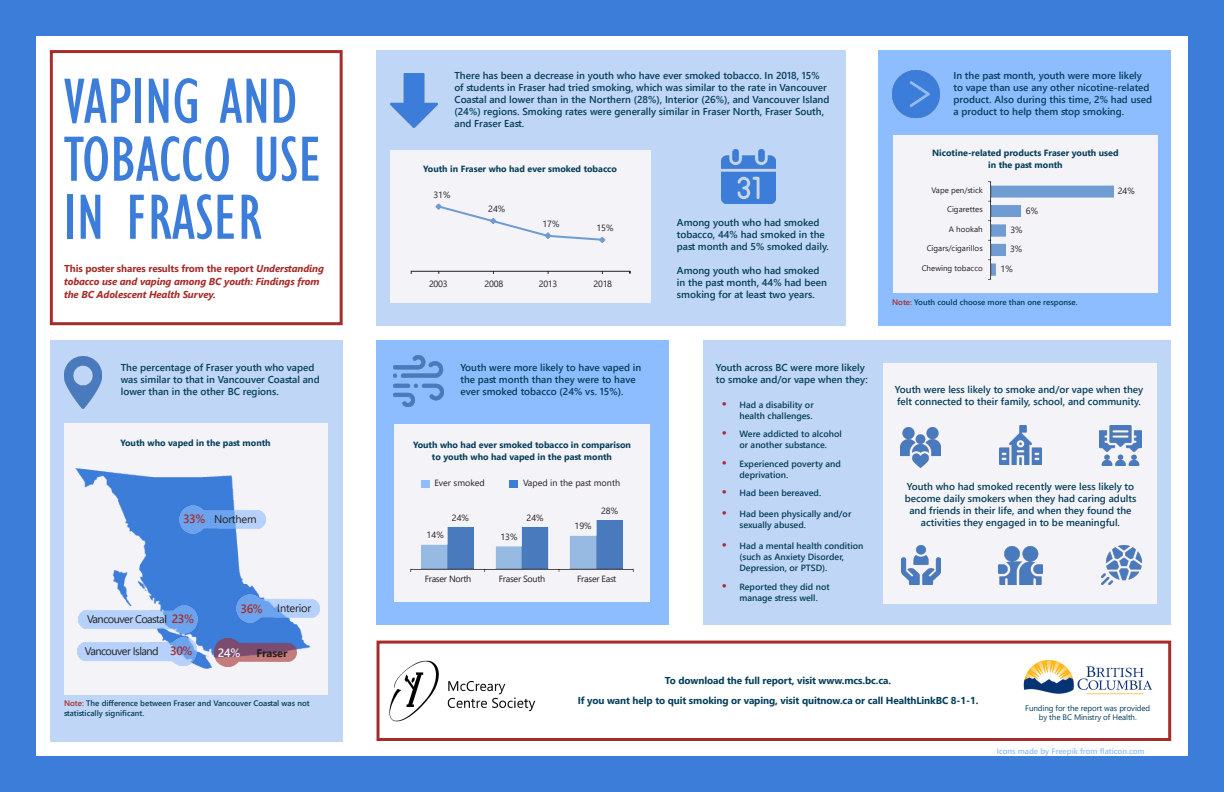
<style>
.page{position:relative;width:1224px;height:792px;background:#3c7dd9}
.page>*{position:absolute;margin:0;border:0;box-sizing:border-box;transform-origin:0 0}
.t1{font:condensed 66px/58px "Gill Sans";color:#3c7dd9}
.map_numbers{font:600 12px "Segoe UI";color:#a62c29}
.map_numbers-2{font:600 12px "Segoe UI";color:#f4f4f5}
.map_words_left{font:11px "Segoe UI";letter-spacing:-.05em;color:#231f20}
.map_words_right{font:11px "Segoe UI";letter-spacing:-.02em;color:#231f20}
.map_words_right-2{font:700 11px "Segoe UI";color:#231f20}
.Body{font:600 10px/12px "Segoe UI";color:#043e5a}
.Blerb{font:italic 700 10px/13px "Segoe UI";letter-spacing:-.01em;color:#a62c29}
.Blerb_blue{font:700 10px "Segoe UI";letter-spacing:-.01em;color:#043e5a}
.t2{font:600 9px/11px "Segoe UI";color:#043e5a}
.Graph_title{font:700 9px/12px "Segoe UI";color:#043e5a;text-align:center}
.graph_centred_words{font:9px "Segoe UI";letter-spacing:-.03em;color:#231f20}
.Graph_numbers{font:9px "Segoe UI";color:#231f20}
.Legend{font:9px "Segoe UI";color:#231f20}
.graph_numbers_horz{font:9px "Segoe UI";color:#231f20}
.Note{font:600 8px/10px "Segoe UI";color:#043e5a}
.Horz_graph_words{font:8px "Segoe UI";color:#231f20}
.funded{font:8px/9px "Segoe UI";letter-spacing:-.01em;color:#003f5a;text-align:center}
.flaticon{font:600 8px "Segoe UI";color:#8dbdff}
.s1{font-style:normal}
.s2{font-weight:600;font-size:12px;color:#a62c29}
.s3{color:#a62c29}
.s4{font-size:14px;color:#a62c29}
</style>
<div class="page">
<div style="left:36px;top:36px;width:1152px;height:720px;background:#fff"></div>
<div style="left:377px;top:50px;width:469px;height:275px;background:#bfd6f6"></div>
<div style="left:376px;top:341px;width:292px;height:284px;background:#8dbdff"></div>
<div style="left:878px;top:50px;width:293px;height:275px;background:#8dbdff"></div>
<img style="left:721px;top:150px;width:55px;height:54px">
<img style="left:390px;top:74px;width:47px;height:54px">
<div style="left:390px;top:150px;width:261px;height:153px;background:#f4f3f8"></div>
<div style="left:893px;top:135px;width:264px;height:158px;background:#f4f3f8"></div>
<div style="left:394px;top:424px;width:256px;height:178px;background:#f4f3f8"></div>
<div style="left:421px;top:480px;width:8px;height:8px;background:#8dbdff"></div>
<div style="left:509px;top:480px;width:9px;height:8px;background:#3c7dd9"></div>
<img style="left:411px;top:520px;width:222px;height:52px">
<img style="left:893px;top:71px;width:46px;height:46px">
<img style="left:393px;top:356px;width:51px;height:50px">
<div style="left:50px;top:341px;width:293px;height:401px;background:#bfd6f6"></div>
<div style="left:64px;top:423px;width:263px;height:271px;background:#f4f3f8"></div>
<img style="left:75px;top:468px;width:245px;height:201px">
<img style="left:64px;top:357px;width:38px;height:51px">
<div style="left:703px;top:341px;width:468px;height:284px;background:#bfd6f6"></div>
<div style="left:883px;top:364px;width:274px;height:240px;background:#f4f3f8"></div>
<img style="left:901px;top:545px;width:40px;height:40px">
<img style="left:1000px;top:426px;width:41px;height:39px">
<img style="left:900px;top:428px;width:40px;height:40px">
<img style="left:1099px;top:426px;width:42px;height:39px">
<img style="left:989px;top:181px;width:125px;height:98px">
<div style="left:377px;top:641px;width:794px;height:100px;border:3px solid #a62c29"></div>
<img style="left:999px;top:547px;width:43px;height:38px">
<img style="left:1102px;top:545px;width:39px;height:40px">
<div style="left:50px;top:50px;width:293px;height:275px;border:3px solid #a62c29"></div>
<img style="left:78px;top:605px;width:120px;height:28px">
<img style="left:77px;top:637px;width:120px;height:28px">
<img style="left:179px;top:505px;width:86px;height:28px">
<img style="left:237px;top:594px;width:82px;height:28px">
<img style="left:214px;top:639px;width:82px;height:28px">
<hr style="left:411px;top:271px;width:219px;height:1px;background:#231f20">
<svg style="left:435px;top:203px;width:171px;height:40px"></svg>
<img style="left:1023px;top:659px;width:130px;height:36px">
<img style="left:379px;top:653px;width:157px;height:79px">
<p class="t1" style="left:64px;top:72px;width:260px">VAPING AND<br>TOBACCO USE<br>IN FRASER</p>
<p class="Blerb" style="left:64px;top:260px;width:262px"><span class="s1">This poster shares results from the report</span> Understanding tobacco use and vaping among BC youth: Findings from the BC Adolescent Health Survey.</p>
<p class="Body" style="left:121px;top:361px;width:201px">The percentage of Fraser youth who vaped was similar to that in Vancouver Coastal and lower than in the other BC regions.</p>
<p class="Graph_title" style="left:121px;top:436px;width:152px">Youth who vaped in the past month</p>
<p class="map_numbers" style="left:183px;top:508px;width:24px">33%</p>
<p class="map_words_right" style="left:214px;top:508px;width:44px">Northern</p>
<p class="map_words_left" style="left:87px;top:609px;width:108px">Vancouver Coastal <span class="s2">23%</span></p>
<p class="map_words_left" style="left:85px;top:641px;width:75px">Vancouver Island</p>
<p class="map_numbers" style="left:170px;top:640px;width:24px">30%</p>
<p class="map_numbers" style="left:241px;top:597px;width:24px">36%</p>
<p class="map_words_right" style="left:277px;top:598px;width:35px">Interior</p>
<p class="map_numbers-2" style="left:218px;top:641px;width:24px">24%</p>
<p class="map_words_right-2" style="left:256px;top:642px;width:33px">Fraser</p>
<p class="Note" style="left:64px;top:698px;width:247px"><span class="s3">Note:</span> The difference between Fraser and Vancouver Coastal was not statistically significant.</p>
<p class="Body" style="left:454px;top:69px;width:377px">There has been a decrease in youth who have ever smoked tobacco. In 2018, 15% of students in Fraser had tried smoking, which was similar to the rate in Vancouver Coastal and lower than in the Northern (28%), Interior (26%), and Vancouver Island (24%) regions. Smoking rates were generally similar in Fraser North, Fraser South, and Fraser East.</p>
<p class="Graph_title" style="left:423px;top:162px;width:195px">Youth in Fraser who had ever smoked tobacco</p>
<p class="Graph_numbers" style="left:433px;top:186px;width:19px">31%</p>
<p class="Graph_numbers" style="left:488px;top:201px;width:19px">24%</p>
<p class="Graph_numbers" style="left:542px;top:215px;width:19px">17%</p>
<p class="Graph_numbers" style="left:596px;top:220px;width:19px">15%</p>
<p class="graph_centred_words" style="left:429px;top:275px;width:20px">2003</p>
<p class="graph_centred_words" style="left:485px;top:275px;width:20px">2008</p>
<p class="graph_centred_words" style="left:539px;top:275px;width:20px">2013</p>
<p class="graph_centred_words" style="left:594px;top:275px;width:20px">2018</p>
<p class="Body" style="left:460px;top:361px;width:182px">Youth were more likely to have vaped in the past month than they were to have ever smoked tobacco (24% vs. 15%).</p>
<p class="Graph_title" style="left:413px;top:438px;width:219px">Youth who had ever smoked tobacco in comparison to youth who had vaped in the past month</p>
<p class="Legend" style="left:434px;top:475px;width:52px">Ever smoked</p>
<p class="Legend" style="left:523px;top:475px;width:99px">Vaped in the past month</p>
<p class="Graph_numbers" style="left:427px;top:527px;width:19px">14%</p>
<p class="Graph_numbers" style="left:452px;top:509px;width:19px">24%</p>
<p class="Graph_numbers" style="left:500px;top:528px;width:19px">13%</p>
<p class="Graph_numbers" style="left:527px;top:509px;width:19px">24%</p>
<p class="Graph_numbers" style="left:575px;top:518px;width:19px">19%</p>
<p class="Graph_numbers" style="left:601px;top:502px;width:19px">28%</p>
<p class="graph_centred_words" style="left:425px;top:571px;width:48px">Fraser North</p>
<p class="graph_centred_words" style="left:499px;top:571px;width:48px">Fraser South</p>
<p class="graph_centred_words" style="left:577px;top:571px;width:41px">Fraser East</p>
<p class="Body" style="left:677px;top:216px;width:154px">Among youth who had smoked tobacco, 44% had smoked in the past month and 5% smoked daily.</p>
<p class="Body" style="left:677px;top:264px;width:151px">Among youth who had smoked in the past month, 44% had been smoking for at least two years.</p>
<p class="Body" style="left:716px;top:361px;width:153px">Youth across BC were more likely to smoke and/or vape when they:</p>
<p class="t2" style="left:721px;top:399px;width:94px;text-align:right"><span class="s4">•</span> Had a disability or health challenges.</p>
<p class="t2" style="left:721px;top:428px;width:122px;text-align:center"><span class="s4">•</span> Were addicted to alcohol or another substance.</p>
<p class="t2" style="left:739px;top:457px;width:103px;text-indent:-18px"><span class="s4">•</span> Experienced poverty and deprivation.</p>
<p class="t2" style="left:721px;top:487px;width:101px"><span class="s4">•</span> Had been bereaved.</p>
<p class="t2" style="left:739px;top:508px;width:113px;text-indent:-18px"><span class="s4">•</span> Had been physically and/or sexually abused.</p>
<p class="t2" style="left:739px;top:539px;width:126px;text-indent:-18px"><span class="s4">•</span> Had a mental health condition (such as Anxiety Disorder,<br>Depression, or PTSD).</p>
<p class="t2" style="left:739px;top:580px;width:92px;text-indent:-18px"><span class="s4">•</span> Reported they did not manage stress well.</p>
<p class="Body" style="left:953px;top:68px;width:200px">In the past month, youth were more likely to vape than use any other nicotine-related product. Also during this time, 2% had used a product to help them stop smoking.</p>
<p class="Graph_title" style="left:932px;top:146px;width:188px">Nicotine-related products Fraser youth used in the past month</p>
<p class="Horz_graph_words" style="left:932px;top:183px;width:53px">Vape pen/stick</p>
<p class="Horz_graph_words" style="left:947px;top:202px;width:37px">Cigarettes</p>
<p class="Horz_graph_words" style="left:949px;top:221px;width:35px">A hookah</p>
<p class="Horz_graph_words" style="left:927px;top:240px;width:58px">Cigars/cigarillos</p>
<p class="Horz_graph_words" style="left:922px;top:260px;width:63px">Chewing tobacco</p>
<p class="graph_numbers_horz" style="left:1026px;top:202px;width:14px">6%</p>
<p class="graph_numbers_horz" style="left:1010px;top:221px;width:14px">3%</p>
<p class="graph_numbers_horz" style="left:1010px;top:240px;width:14px">3%</p>
<p class="graph_numbers_horz" style="left:1001px;top:260px;width:14px">1%</p>
<p class="Note" style="left:892px;top:296px;width:187px"><span class="s3">Note:</span> Youth could choose more than one response.</p>
<p class="graph_numbers_horz" style="left:1118px;top:183px;width:19px">24%</p>
<p class="Body" style="left:895px;top:383px;width:250px">Youth were less likely to smoke and/or vape when they felt connected to their family, school, and community.</p>
<p class="Body" style="left:905px;top:480px;width:233px;text-align:center">Youth who had smoked recently were less likely to become daily smokers when they had caring adults and friends in their life, and when they found the activities they engaged in to be meaningful.</p>
<p class="Blerb_blue" style="left:665px;top:671px;width:228px">To download the full report, visit www.mcs.bc.ca.</p>
<p class="Blerb_blue" style="left:578px;top:691px;width:402px">If you want help to quit smoking or vaping, visit quitnow.ca or call HealthLinkBC 8-1-1.</p>
<p class="funded" style="left:1025px;top:703px;width:127px">Funding for the report was provided by the BC Ministry of Health.</p>
<p class="flaticon" style="left:997px;top:743px;width:149px">Icons made by Freepik from flaticon.com</p>
</div>
